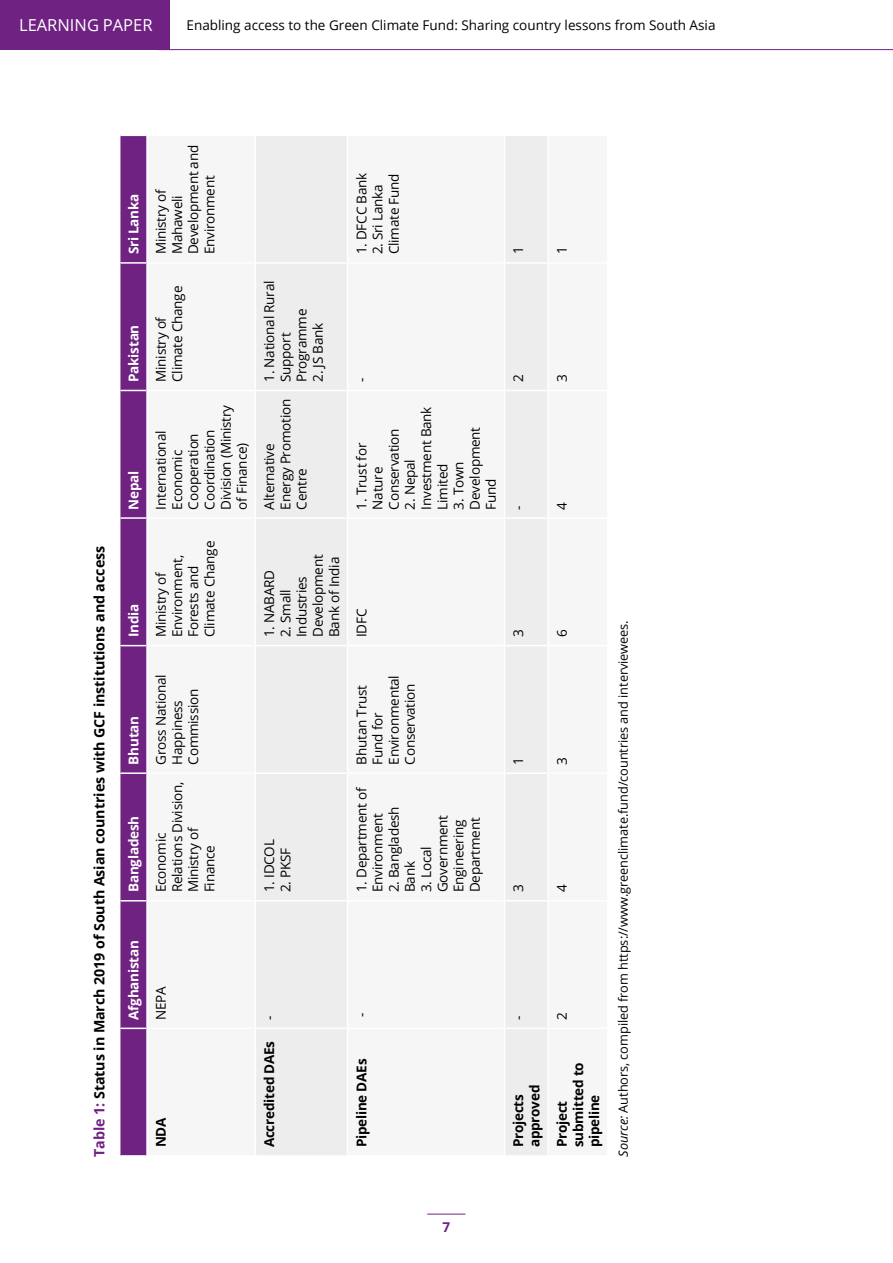
<style>
.page{position:relative;width:893px;height:1263px;background:#fff}
.page>*{position:absolute;margin:0;border:0;box-sizing:border-box;transform-origin:0 0}
.t1{font:16.5px "Open Sans";color:#fff}
.Table_title{font:700 14.25px "Open Sans";letter-spacing:-.005em;color:#000}
.Table_text__cell_bod{font:13.5px/16.2px "Open Sans";letter-spacing:-.015em;color:#000}
.Header_bold__black{font:700 13.5px/16.2px "Open Sans";letter-spacing:-.015em;color:#000}
.Header_bold__white{font:700 13.5px "Open Sans";letter-spacing:-.015em;color:#fff}
.t2{font:700 13.5px "Open Sans";color:#702283}
.Source{font:12.75px "Open Sans";letter-spacing:-.005em;color:#000}
.s1{color:#702283}
.s2{font-style:italic}
</style>
<div class="page">
<div style="left:0;top:0;width:170px;height:50px;background:#702283"></div>
<hr style="left:427px;top:1214px;width:38px;height:1px;background:#702283">
<hr style="left:157px;top:49px;width:736px;height:1px;background:#702283">
<svg style="left:256px;top:136px;width:291px;height:1019px;fill:#f6f6f6"></svg>
<svg style="left:120px;top:135px;width:26px;height:1021px;background:#762c88"></svg>
<hr style="left:256px;top:1027px;width:91px;height:2px;background:#fff">
<hr style="left:256px;top:900px;width:91px;height:1px;background:#fff">
<hr style="left:256px;top:772px;width:91px;height:2px;background:#fff">
<hr style="left:256px;top:645px;width:91px;height:1px;background:#fff">
<hr style="left:256px;top:517px;width:91px;height:2px;background:#fff">
<hr style="left:256px;top:390px;width:91px;height:1px;background:#fff">
<hr style="left:256px;top:262px;width:91px;height:2px;background:#fff">
<hr style="left:347px;top:1028px;width:1px;height:129px;background:#fff">
<hr style="left:347px;top:901px;width:1px;height:127px;background:#fff">
<hr style="left:348px;top:1027px;width:156px;height:2px;background:#fff">
<hr style="left:347px;top:773px;width:1px;height:128px;background:#fff">
<hr style="left:348px;top:900px;width:156px;height:1px;background:#fff">
<hr style="left:347px;top:646px;width:1px;height:127px;background:#fff">
<hr style="left:348px;top:772px;width:156px;height:2px;background:#fff">
<hr style="left:347px;top:518px;width:1px;height:128px;background:#fff">
<hr style="left:348px;top:645px;width:156px;height:1px;background:#fff">
<hr style="left:347px;top:390px;width:1px;height:128px;background:#fff">
<hr style="left:348px;top:517px;width:156px;height:2px;background:#fff">
<hr style="left:347px;top:263px;width:1px;height:127px;background:#fff">
<hr style="left:348px;top:390px;width:156px;height:1px;background:#fff">
<hr style="left:347px;top:135px;width:1px;height:128px;background:#fff">
<hr style="left:348px;top:262px;width:156px;height:2px;background:#fff">
<hr style="left:504px;top:1028px;width:1px;height:129px;background:#fff">
<hr style="left:504px;top:901px;width:1px;height:127px;background:#fff">
<hr style="left:505px;top:1027px;width:42px;height:2px;background:#fff">
<hr style="left:504px;top:773px;width:1px;height:128px;background:#fff">
<hr style="left:505px;top:900px;width:42px;height:1px;background:#fff">
<hr style="left:504px;top:646px;width:1px;height:127px;background:#fff">
<hr style="left:505px;top:772px;width:42px;height:2px;background:#fff">
<hr style="left:504px;top:518px;width:1px;height:128px;background:#fff">
<hr style="left:505px;top:645px;width:42px;height:1px;background:#fff">
<hr style="left:504px;top:390px;width:1px;height:128px;background:#fff">
<hr style="left:505px;top:517px;width:42px;height:2px;background:#fff">
<hr style="left:504px;top:263px;width:1px;height:127px;background:#fff">
<hr style="left:505px;top:390px;width:42px;height:1px;background:#fff">
<hr style="left:504px;top:135px;width:1px;height:128px;background:#fff">
<hr style="left:505px;top:262px;width:42px;height:2px;background:#fff">
<p class="t1" style="left:19px;top:14px;width:135px">LEARNING PAPER</p>
<p class="Table_text__cell_bod" style="left:187px;top:16px;width:530px">Enabling access to the Green Climate Fund: Sharing country lessons from South Asia</p>
<p class="Table_title" style="left:89px;top:1157px;width:612px;rotate:-90deg"><span class="s1">Table 1:</span> Status in March 2019 of South Asian countries with GCF institutions and access</p>
<p class="Header_bold__white" style="left:124px;top:254px;width:62px;rotate:-90deg">Sri Lanka</p>
<p class="Header_bold__white" style="left:124px;top:382px;width:59px;rotate:-90deg">Pakistan</p>
<p class="Header_bold__white" style="left:124px;top:509px;width:40px;rotate:-90deg">Nepal</p>
<p class="Header_bold__white" style="left:124px;top:637px;width:35px;rotate:-90deg">India</p>
<p class="Table_text__cell_bod" style="left:153px;top:254px;width:111px;rotate:-90deg">Ministry of<br>Mahaweli<br>Development and<br>Environment</p>
<p class="Table_text__cell_bod" style="left:153px;top:382px;width:98px;rotate:-90deg">Ministry of<br>Climate Change</p>
<p class="Table_text__cell_bod" style="left:153px;top:509px;width:106px;rotate:-90deg">International<br>Economic<br>Cooperation<br>Coordination<br>Division (Ministry of Finance)</p>
<p class="Table_text__cell_bod" style="left:153px;top:637px;width:98px;rotate:-90deg">Ministry of<br>Environment,<br>Forests and<br>Climate Change</p>
<p class="Table_text__cell_bod" style="left:261px;top:382px;width:103px;rotate:-90deg">1. National Rural<br>Support<br>Programme</p>
<p class="Table_text__cell_bod" style="left:309px;top:382px;width:61px;rotate:-90deg">2. JS Bank</p>
<p class="Table_text__cell_bod" style="left:261px;top:509px;width:112px;rotate:-90deg">Alternative<br>Energy Promotion<br>Centre</p>
<p class="Table_text__cell_bod" style="left:277px;top:637px;width:84px;rotate:-90deg">2. Small<br>Industries<br>Development<br>Bank of India</p>
<p class="Table_text__cell_bod" style="left:261px;top:637px;width:69px;rotate:-90deg">1. NABARD</p>
<p class="Header_bold__white" style="left:124px;top:765px;width:50px;rotate:-90deg">Bhutan</p>
<p class="Header_bold__white" style="left:124px;top:892px;width:78px;rotate:-90deg">Bangladesh</p>
<p class="Table_text__cell_bod" style="left:153px;top:765px;width:92px;rotate:-90deg">Gross National<br>Happiness<br>Commission</p>
<p class="Table_text__cell_bod" style="left:153px;top:892px;width:112px;rotate:-90deg">Economic<br>Relations Division,<br>Ministry of<br>Finance</p>
<p class="Table_text__cell_bod" style="left:261px;top:892px;width:55px;rotate:-90deg">1. IDCOL</p>
<p class="Table_text__cell_bod" style="left:277px;top:892px;width:46px;rotate:-90deg">2. PKSF</p>
<p class="Table_text__cell_bod" style="left:353px;top:254px;width:83px;rotate:-90deg">1. DFCC Bank</p>
<p class="Table_text__cell_bod" style="left:369px;top:254px;width:82px;rotate:-90deg">2. Sri Lanka<br>Climate Fund</p>
<p class="Table_text__cell_bod" style="left:353px;top:382px;width:6px;rotate:-90deg">-</p>
<p class="Table_text__cell_bod" style="left:402px;top:509px;width:105px;rotate:-90deg">2. Nepal<br>Investment Bank<br>Limited</p>
<p class="Table_text__cell_bod" style="left:450px;top:509px;width:84px;rotate:-90deg">3. Town<br>Development<br>Fund</p>
<p class="Table_text__cell_bod" style="left:353px;top:509px;width:83px;rotate:-90deg">1. Trust for<br>Nature<br>Conservation</p>
<p class="Table_text__cell_bod" style="left:353px;top:637px;width:30px;rotate:-90deg">IDFC</p>
<p class="Table_text__cell_bod" style="left:353px;top:765px;width:91px;rotate:-90deg">Bhutan Trust<br>Fund for<br>Environmental<br>Conservation</p>
<p class="Table_text__cell_bod" style="left:353px;top:892px;width:107px;rotate:-90deg">1. Department of<br>Environment</p>
<p class="Table_text__cell_bod" style="left:385px;top:892px;width:87px;rotate:-90deg">2. Bangladesh<br>Bank</p>
<p class="Table_text__cell_bod" style="left:418px;top:892px;width:79px;rotate:-90deg">3. Local<br>Government<br>Engineering<br>Department</p>
<p class="Header_bold__white" style="left:124px;top:1020px;width:81px;rotate:-90deg">Afghanistan</p>
<p class="Table_text__cell_bod" style="left:153px;top:1020px;width:35px;rotate:-90deg">NEPA</p>
<p class="Header_bold__black" style="left:153px;top:1147px;width:31px;rotate:-90deg">NDA</p>
<p class="Table_text__cell_bod" style="left:261px;top:1020px;width:6px;rotate:-90deg">-</p>
<p class="Header_bold__black" style="left:261px;top:1147px;width:108px;rotate:-90deg">Accredited DAEs</p>
<p class="Table_text__cell_bod" style="left:353px;top:1016px;width:6px;rotate:-90deg">-</p>
<p class="Header_bold__black" style="left:353px;top:1147px;width:90px;rotate:-90deg">Pipeline DAEs</p>
<p class="Table_text__cell_bod" style="left:510px;top:254px;width:9px;rotate:-90deg">1</p>
<p class="Table_text__cell_bod" style="left:553px;top:254px;width:9px;rotate:-90deg">1</p>
<p class="Table_text__cell_bod" style="left:510px;top:382px;width:9px;rotate:-90deg">2</p>
<p class="Table_text__cell_bod" style="left:553px;top:382px;width:9px;rotate:-90deg">3</p>
<p class="Table_text__cell_bod" style="left:510px;top:509px;width:6px;rotate:-90deg">-</p>
<p class="Table_text__cell_bod" style="left:553px;top:509px;width:9px;rotate:-90deg">4</p>
<p class="Table_text__cell_bod" style="left:510px;top:637px;width:9px;rotate:-90deg">3</p>
<p class="Table_text__cell_bod" style="left:553px;top:637px;width:9px;rotate:-90deg">6</p>
<p class="Table_text__cell_bod" style="left:510px;top:765px;width:9px;rotate:-90deg">1</p>
<p class="Table_text__cell_bod" style="left:553px;top:765px;width:9px;rotate:-90deg">3</p>
<p class="Table_text__cell_bod" style="left:510px;top:892px;width:9px;rotate:-90deg">3</p>
<p class="Table_text__cell_bod" style="left:553px;top:892px;width:9px;rotate:-90deg">4</p>
<p class="Table_text__cell_bod" style="left:510px;top:1020px;width:6px;rotate:-90deg">-</p>
<p class="Table_text__cell_bod" style="left:553px;top:1020px;width:9px;rotate:-90deg">2</p>
<p class="Header_bold__black" style="left:510px;top:1147px;width:64px;rotate:-90deg">Projects approved</p>
<p class="Header_bold__black" style="left:553px;top:1147px;width:87px;rotate:-90deg">Project submitted to pipeline</p>
<p class="Source" style="left:614px;top:1157px;width:538px;rotate:-90deg"><span class="s2">Source:</span> Authors, compiled from https://www.greenclimate.fund/countries and interviewees.</p>
<p class="t2" style="left:442px;top:1217px;width:9px">7</p>
</div>
